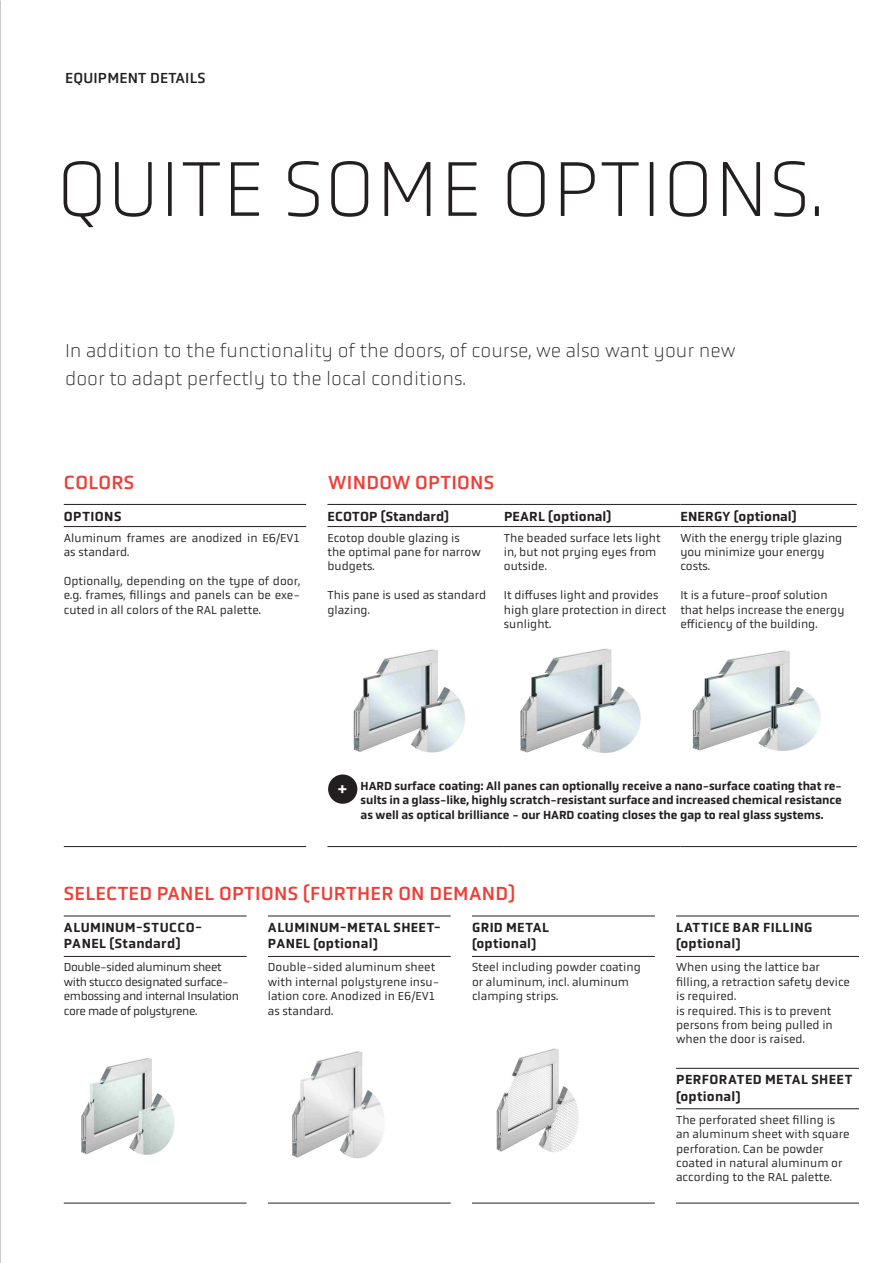
<style>
.page{position:relative;width:893px;height:1263px;background:#fff}
.page>*{position:absolute;margin:0;border:0;box-sizing:border-box;transform-origin:0 0}
.t1{font:100 81px "Obvia";letter-spacing:.015em;color:#231f20}
.t2{font:100 19.5px/28.5px "Obvia";color:#231f20}
.t3{font:19.5px "Obvia";letter-spacing:.015em;color:#ee3e35}
.t4{font:500 18px "Obvia";color:#fff}
.t5{font:15px "Obvia";letter-spacing:.015em;color:#231f20}
.t6{font:500 13.5px/16.2px "Obvia";letter-spacing:.02em;color:#231f20}
.t7{font:500 13.5px "Obvia";color:#231f20}
.t8{font:12px/14.4px "Obvia";color:#231f20}
.t9{font:500 12px/14.4px "Obvia";letter-spacing:-.005em;color:#231f20;text-align:justify}
.t10{font:12px/14.4px "Obvia";letter-spacing:-.03em;color:#231f20}
</style>
<div class="page">
<hr style="left:64px;top:504px;width:242px;height:1px;background:#231f20">
<hr style="left:327px;top:504px;width:177px;height:1px;background:#231f20">
<hr style="left:504px;top:504px;width:176px;height:1px;background:#231f20">
<hr style="left:680px;top:504px;width:177px;height:1px;background:#231f20">
<hr style="left:64px;top:526px;width:242px;height:1px;background:#231f20">
<hr style="left:327px;top:526px;width:177px;height:1px;background:#231f20">
<hr style="left:504px;top:526px;width:176px;height:1px;background:#231f20">
<hr style="left:680px;top:526px;width:177px;height:1px;background:#231f20">
<hr style="left:64px;top:846px;width:242px;height:1px;background:#231f20">
<hr style="left:327px;top:846px;width:177px;height:1px;background:#231f20">
<hr style="left:504px;top:846px;width:176px;height:1px;background:#231f20">
<hr style="left:680px;top:846px;width:177px;height:1px;background:#231f20">
<hr style="left:64px;top:916px;width:183px;height:1px;background:#231f20">
<hr style="left:64px;top:956px;width:183px;height:1px;background:#231f20">
<hr style="left:64px;top:1203px;width:183px;height:1px;background:#231f20">
<hr style="left:268px;top:916px;width:183px;height:1px;background:#231f20">
<hr style="left:472px;top:916px;width:183px;height:1px;background:#231f20">
<hr style="left:676px;top:916px;width:183px;height:1px;background:#231f20">
<hr style="left:268px;top:956px;width:183px;height:1px;background:#231f20">
<hr style="left:472px;top:956px;width:183px;height:1px;background:#231f20">
<hr style="left:676px;top:956px;width:183px;height:1px;background:#231f20">
<hr style="left:268px;top:1203px;width:183px;height:1px;background:#231f20">
<hr style="left:472px;top:1203px;width:183px;height:1px;background:#231f20">
<div style="left:328px;top:774px;width:29px;height:30px;background:#231f20;border-radius:50%"></div>
<img style="left:692px;top:650px;width:129px;height:101px">
<img style="left:520px;top:648px;width:121px;height:105px">
<img style="left:353px;top:649px;width:112px;height:104px">
<img style="left:81px;top:1058px;width:94px;height:97px">
<img style="left:292px;top:1051px;width:92px;height:108px">
<img style="left:496px;top:1048px;width:83px;height:104px">
<hr style="left:676px;top:1068px;width:183px;height:1px;background:#231f20">
<hr style="left:676px;top:1108px;width:183px;height:1px;background:#231f20">
<hr style="left:676px;top:1203px;width:183px;height:1px;background:#231f20">
<p class="t5" style="left:65px;top:69px;width:142px">EQUIPMENT DETAILS</p>
<p class="t1" style="left:57px;top:143px;width:767px">QUITE SOME OPTIONS.</p>
<p class="t2" style="left:65px;top:337px;width:672px">In addition to the functionality of the doors, of course, we also want your new door to adapt perfectly to the local conditions.</p>
<p class="t3" style="left:64px;top:471px;width:72px">COLORS</p>
<p class="t3" style="left:328px;top:471px;width:167px">WINDOW OPTIONS</p>
<p class="t6" style="left:64px;top:508px;width:59px">OPTIONS</p>
<p class="t7" style="left:327px;top:508px;width:123px">ECOTOP (Standard)</p>
<p class="t7" style="left:504px;top:508px;width:109px">PEARL (optional)</p>
<p class="t7" style="left:680px;top:508px;width:118px">ENERGY (optional)</p>
<p class="t8" style="left:64px;top:530px;width:238px">Aluminum frames are anodized in E6/EV1 as standard.</p>
<p class="t8" style="left:64px;top:573px;width:238px;text-align:justify">Optionally, depending on the type of door, e.g. frames, fillings and panels can be exe&shy;cuted in all colors of the RAL palette.</p>
<p class="t8" style="left:504px;top:530px;width:158px">The beaded surface lets light in, but not prying eyes from outside.</p>
<p class="t8" style="left:504px;top:588px;width:164px">It diffuses light and provides high glare protection in direct sunlight.</p>
<p class="t8" style="left:327px;top:530px;width:155px">Ecotop double glazing is the optimal pane for narrow budgets.</p>
<p class="t8" style="left:327px;top:588px;width:160px">This pane is used as standard glazing.</p>
<p class="t8" style="left:680px;top:530px;width:163px">With the energy triple glazing you minimize your energy costs.</p>
<p class="t8" style="left:680px;top:588px;width:166px">It is a future-proof solution that helps increase the energy efficiency of the building.</p>
<p class="t4" style="left:337px;top:777px;width:11px">+</p>
<p class="t9" style="left:361px;top:778px;width:483px">HARD surface coating: All panes can optionally receive a nano-surface coating that re&shy;sults in a glass-like, highly scratch-resistant surface and increased chemical resistance as well as optical brilliance - our HARD coating closes the gap to real glass systems.</p>
<p class="t3" style="left:64px;top:882px;width:453px">SELECTED PANEL OPTIONS (FURTHER ON DEMAND)</p>
<p class="t6" style="left:64px;top:919px;width:140px">ALUMINUM-STUCCO-<br>PANEL (Standard)</p>
<p class="t6" style="left:268px;top:919px;width:174px">ALUMINUM-METAL SHEET-<br>PANEL (optional)</p>
<p class="t6" style="left:472px;top:919px;width:79px">GRID METAL (optional)</p>
<p class="t6" style="left:676px;top:919px;width:138px">LATTICE BAR FILLING</p>
<p class="t6" style="left:676px;top:936px;width:66px">(optional)</p>
<p class="t10" style="left:64px;top:960px;width:167px">Double-sided aluminum sheet with stucco designated surface-</p>
<p class="t10" style="left:64px;top:989px;width:177px">embossing and internal Insulation core made of polystyrene.</p>
<p class="t8" style="left:268px;top:960px;width:173px">Double-sided aluminum sheet with internal polystyrene insu&shy;lation core. Anodized in E6/EV1 as standard.</p>
<p class="t8" style="left:472px;top:960px;width:170px">Steel including powder coating or aluminum, incl. aluminum clamping strips.</p>
<p class="t8" style="left:676px;top:960px;width:175px">When using the lattice bar filling, a retraction safety device is required.</p>
<p class="t8" style="left:676px;top:1003px;width:158px;text-align:justify">is required. This is to prevent persons from being pulled in when the door is raised.</p>
<p class="t6" style="left:676px;top:1072px;width:178px">PERFORATED METAL SHEET</p>
<p class="t6" style="left:676px;top:1088px;width:66px">(optional)</p>
<p class="t8" style="left:676px;top:1112px;width:175px">The perforated sheet filling is an aluminum sheet with square perforation. Can be powder coated in natural aluminum or according to the RAL palette.</p>
</div>
